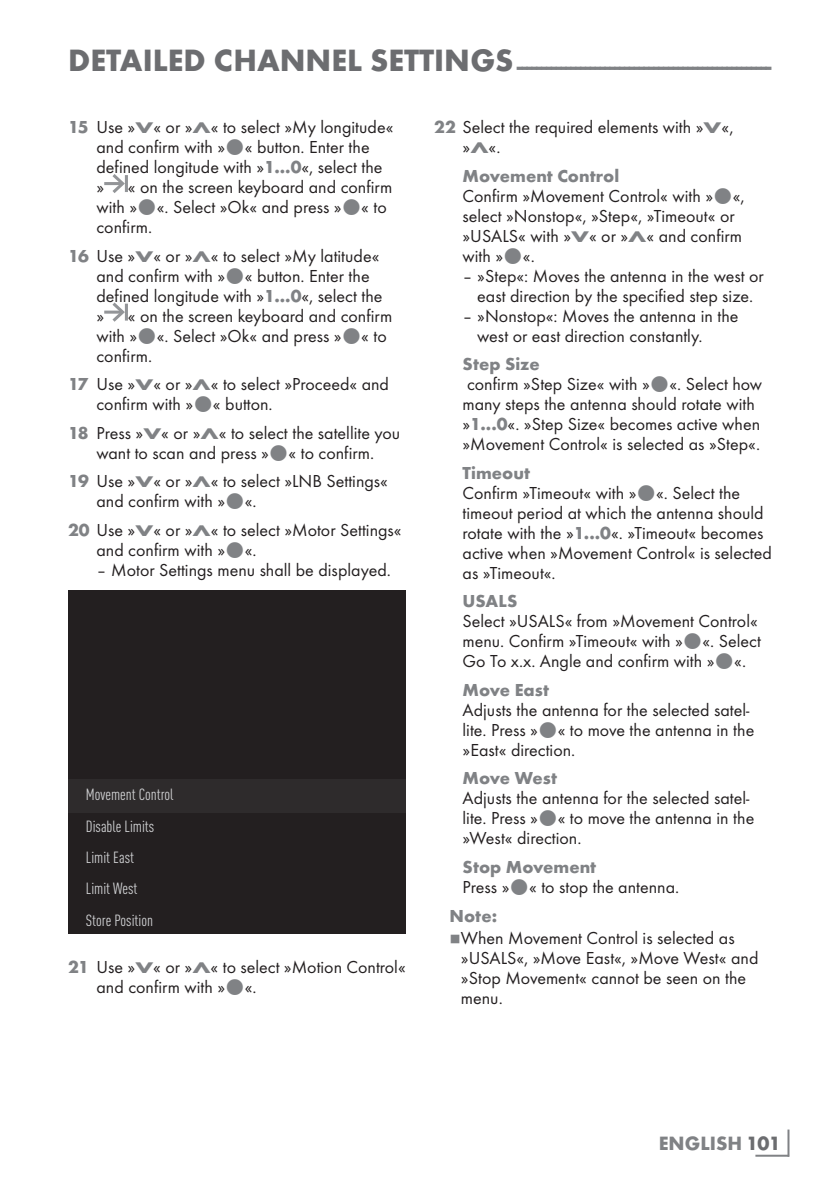
<style>
.page{position:relative;width:840px;height:1191px;background:#fff}
.page>*{position:absolute;margin:0;border:0;box-sizing:border-box;transform-origin:0 0}
.t1{font:700 24px "Futura TOT";color:#808285}
.t2{font:700 20px "Futura TOT";color:#808285}
.t3{font:18px/20px "Futura TOT Boo";color:#231f20}
.t4{font:700 18px "Futura TOT";color:#808285}
.t5{font:condensed 16px/31.4px "DIN Pro";color:#d1d2d4}
.t6{font:8px "Grund Son Se";color:#808285}
.s1{font-size:32px;color:#6c6d70}
.s2{font-family:"Futura TOT";font-weight:700;color:#808285}
.s3{font-family:"Futura TOT";font-weight:700;font-size:16px;color:#808285}
.s4{color:#6c6d70}
</style>
<div class="page">
<hr style="left:787px;top:1129px;width:2px;height:27px;background:#808285">
<hr style="left:755px;top:1154px;width:33px;height:2px;background:#808285">
<hr style="left:104px;top:182px;width:19px;height:3px;background:#939598">
<svg style="left:109px;top:174px;width:16px;height:19px"></svg>
<hr style="left:125px;top:175px;width:3px;height:17px;background:#939598">
<svg style="left:104px;top:310px;width:5px;height:4px"></svg>
<svg style="left:109px;top:302px;width:18px;height:20px"></svg>
<hr style="left:125px;top:304px;width:3px;height:16px;background:#939598">
<div style="left:68px;top:590px;width:338px;height:344px;background:#231f20"></div>
<div style="left:68px;top:779px;width:337px;height:33px;background:#2e2b2c"></div>
<h1 class="t1" style="left:68px;top:51px;width:704px"><span class="s1">DETAILED CHANNEL SETTINGS</span> ----------------------------------------------------</h1>
<p class="t3" style="left:96px;top:117px;width:298px;text-indent:-28px"><span class="s2">15</span> Use »<span class="s3">V</span>« or »<span class="s3">Λ</span>« to select »My longitude« and confirm with » « button. Enter the defined longitude with »<span class="s2">1...0</span>«, select the » « on the screen keyboard and confirm with » «. Select »Ok« and press » « to confirm.</p>
<p class="t3" style="left:96px;top:246px;width:297px;text-indent:-28px"><span class="s2">16</span> Use »<span class="s3">V</span>« or »<span class="s3">Λ</span>« to select »My latitude« and confirm with » « button. Enter the defined longitude with »<span class="s2">1...0</span>«, select the » « on the screen keyboard and confirm with » «. Select »Ok« and press » « to confirm.</p>
<p class="t3" style="left:96px;top:374px;width:294px;text-indent:-28px"><span class="s2">17</span> Use »<span class="s3">V</span>« or »<span class="s3">Λ</span>« to select »Proceed« and confirm with » « button.</p>
<p class="t3" style="left:68px;top:423px;width:333px;text-align:center"><span class="s2">18</span> Press »<span class="s3">V</span>« or »<span class="s3">Λ</span>« to select the satellite you want to scan and press » « to confirm.</p>
<p class="t3" style="left:96px;top:471px;width:293px;text-indent:-28px"><span class="s2">19</span> Use »<span class="s3">V</span>« or »<span class="s3">Λ</span>« to select »LNB Settings« and confirm with » «.</p>
<p class="t3" style="left:96px;top:520px;width:306px;text-indent:-28px"><span class="s2">20</span> Use »<span class="s3">V</span>« or »<span class="s3">Λ</span>« to select »Motor Settings« and confirm with » «.</p>
<p class="t3" style="left:96px;top:560px;width:296px">– Motor Settings menu shall be displayed.</p>
<p class="t5" style="left:86px;top:777px;width:89px">Movement Control<br>Disable Limits<br>Limit East<br>Limit West<br>Store Position</p>
<p class="t3" style="left:96px;top:957px;width:310px;text-indent:-28px"><span class="s2">21</span> Use »<span class="s3">V</span>« or »<span class="s3">Λ</span>« to select »Motion Control« and confirm with » «.</p>
<p class="t3" style="left:462px;top:117px;width:272px;text-indent:-28px"><span class="s2">22</span> Select the required elements with »<span class="s3">V</span>«, »<span class="s3">Λ</span>«.</p>
<p class="t4" style="left:462px;top:164px;width:158px">Movement Control</p>
<p class="t3" style="left:462px;top:186px;width:283px">Confirm »Movement Control« with » «, select »Nonstop«, »Step«, »Timeout« or »USALS« with »<span class="s3">V</span>« or »<span class="s3">Λ</span>« and confirm with » «.</p>
<p class="t3" style="left:462px;top:266px;width:302px;text-align:center">– »Step«: Moves the antenna in the west or east direction by the specified step size.</p>
<p class="t3" style="left:477px;top:306px;width:262px;text-indent:-15px">– »Nonstop«: Moves the antenna in the west or east direction constantly.</p>
<p class="t4" style="left:462px;top:353px;width:79px">Step Size</p>
<p class="t3" style="left:462px;top:374px;width:301px">confirm »Step Size« with » «. Select how many steps the antenna should rotate with »<span class="s2">1...0</span>«. »Step Size« becomes active when »Movement Control« is selected as »Step«.</p>
<p class="t4" style="left:462px;top:461px;width:69px">Timeout</p>
<p class="t3" style="left:462px;top:483px;width:310px">Confirm »Timeout« with » «. Select the timeout period at which the antenna should rotate with the »<span class="s2">1...0</span>«. »Timeout« becomes active when »Movement Control« is selected as »Timeout«.</p>
<p class="t4" style="left:462px;top:590px;width:56px">USALS</p>
<p class="t3" style="left:462px;top:611px;width:300px">Select »USALS« from »Movement Control« menu. Confirm »Timeout« with » «. Select<br>Go To x.x. Angle and confirm with » «.</p>
<p class="t4" style="left:462px;top:678px;width:88px">Move East</p>
<p class="t3" style="left:462px;top:700px;width:293px">Adjusts the antenna for the selected satel&shy;lite. Press » « to move the antenna in the »East« direction.</p>
<p class="t4" style="left:462px;top:767px;width:96px">Move West</p>
<p class="t3" style="left:462px;top:788px;width:293px">Adjusts the antenna for the selected satel&shy;lite. Press » « to move the antenna in the »West« direction.</p>
<p class="t4" style="left:462px;top:855px;width:135px">Stop Movement</p>
<p class="t3" style="left:462px;top:877px;width:218px">Press » « to stop the antenna.</p>
<p class="t4" style="left:449px;top:904px;width:49px">Note:</p>
<p class="t6" style="left:449px;top:935px;width:13px">7</p>
<p class="t3" style="left:460px;top:928px;width:299px">When Movement Control is selected as »USALS«, »Move East«, »Move West« and »Stop Movement« cannot be seen on the menu.</p>
<p class="t2" style="left:658px;top:1131px;width:123px">ENGLISH <span class="s4">101</span></p>
</div>
